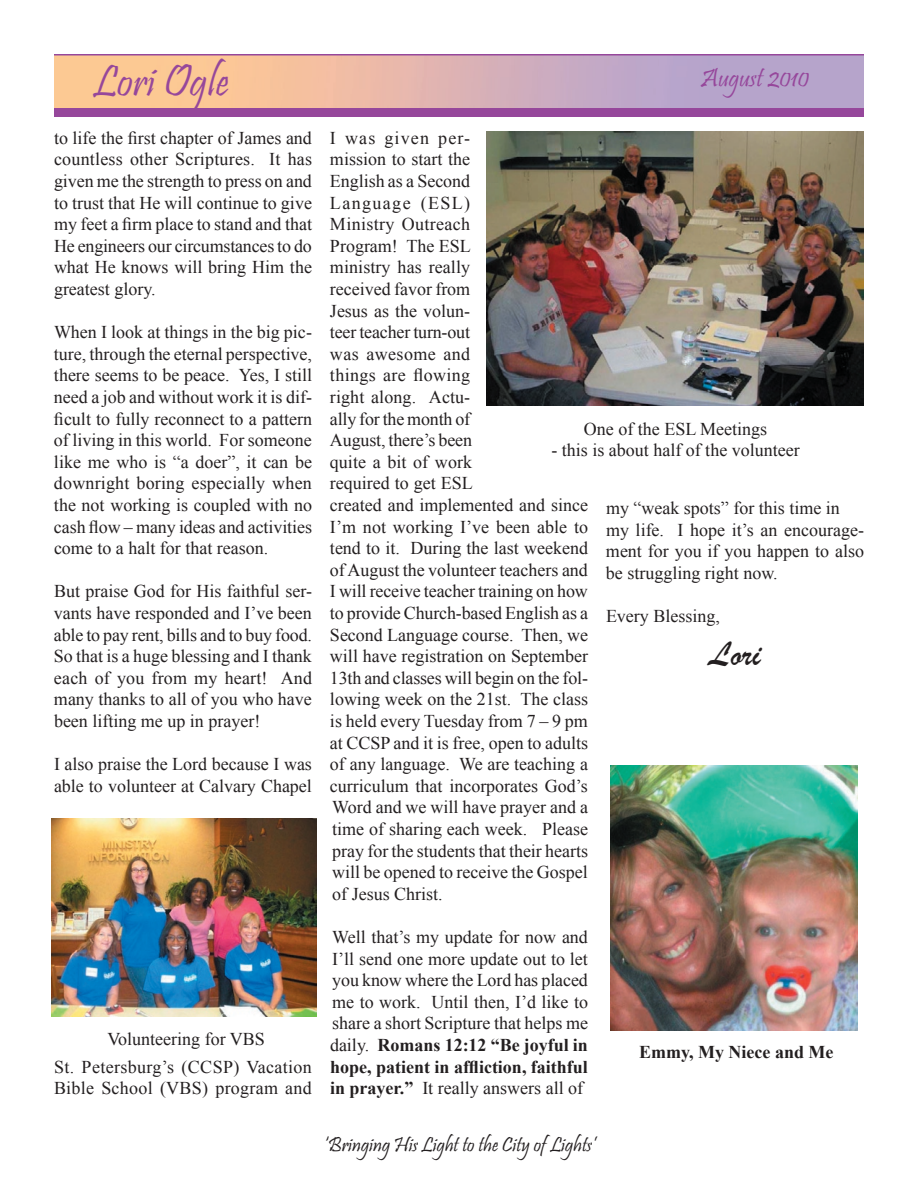
<style>
.page{position:relative;width:918px;height:1188px;background:#fff}
.page>*{position:absolute;margin:0;border:0;box-sizing:border-box;transform-origin:0 0}
.t1{font:45px "Pristina";color:#96479b}
.t2{font:36px "Brush Script";color:#231f20}
.t3{font:27px "Pristina";color:#96479b}
.t4{font:21px "Pristina";color:#231f20}
.t5{font:18px/21.6px "Times New Roman";color:#231f20;text-align:justify}
.t6{font:700 18px "Times New Roman";color:#231f20}
.s1{font-weight:700}
</style>
<div class="page">
<hr style="left:54px;top:54px;width:810px;height:2px;background:#96479b">
<div style="left:54px;top:108px;width:810px;height:9px;background:#96479b"></div>
<img style="left:610px;top:766px;width:248px;height:264px">
<img style="left:486px;top:131px;width:378px;height:275px">
<img style="left:52px;top:818px;width:264px;height:199px">
<h1 class="t1" style="left:93px;top:56px;width:137px">Lori Ogle</h1>
<h3 class="t3" style="left:701px;top:63px;width:110px">August 2010</h3>
<p class="t5" style="left:54px;top:127px;width:260px">to life the first chapter of James and countless other Scriptures. It has given me the strength to press on and to trust that He will continue to give my feet a firm place to stand and that He engineers our circumstances to do what He knows will bring Him the greatest glory.</p>
<p class="t5" style="left:54px;top:321px;width:260px">When I look at things in the big pic&shy;ture, through the eternal perspective, there seems to be peace. Yes, I still need a job and without work it is dif&shy;ficult to fully reconnect to a pattern of living in this world. For someone like me who is “a doer”, it can be downright boring especially when the not working is coupled with no cash flow – many ideas and activities come to a halt for that reason.</p>
<p class="t5" style="left:54px;top:580px;width:260px">But praise God for His faithful ser&shy;vants have responded and I’ve been able to pay rent, bills and to buy food.<br>So that is a huge blessing and I thank each of you from my heart! And many thanks to all of you who have been lifting me up in prayer!</p>
<p class="t5" style="left:54px;top:753px;width:259px">I also praise the Lord because I was able to volunteer at Calvary Chapel</p>
<p class="t5" style="left:108px;top:1028px;width:159px">Volunteering for VBS</p>
<p class="t5" style="left:54px;top:1055px;width:259px">St. Petersburg’s (CCSP) Vacation<br>Bible School (VBS) program and</p>
<p class="t5" style="left:330px;top:127px;width:260px;text-align:left">I was given per-<br>mission to start the<br>English as a Second<br>Language (ESL)<br>Ministry Outreach<br>Program! The ESL<br>ministry has really<br>received favor from<br>Jesus as the volun-<br>teer teacher turn-out<br>was awesome and<br>things are flowing<br>right along. Actu-<br>ally for the month of<br>August, there’s been<br>quite a bit of work<br>required to get ESL<br>created and implemented and since<br>I’m not working I’ve been able to tend to it. During the last weekend of August the volunteer teachers and<br>I will receive teacher training on how to provide Church-based English as a<br>Second Language course. Then, we will have registration on September<br>13th and classes will begin on the fol&shy;lowing week on the 21st. The class is held every Tuesday from 7 – 9 pm at CCSP and it is free, open to adults of any language. We are teaching a curriculum that incorporates God’s<br>Word and we will have prayer and a time of sharing each week. Please pray for the students that their hearts will be opened to receive the Gospel of Jesus Christ.</p>
<p class="t5" style="left:330px;top:926px;width:260px">Well that’s my update for now and I’ll send one more update out to let you know where the Lord has placed me to work. Until then, I’d like to share a short Scripture that helps me daily. <span class="s1">Romans 12:12 “Be joyful in hope, patient in affliction, faithful in prayer.”</span> It really answers all of</p>
<p class="t5" style="left:584px;top:417px;width:185px">One of the ESL Meetings</p>
<p class="t5" style="left:551px;top:438px;width:250px">- this is about half of the volunteer</p>
<p class="t5" style="left:606px;top:497px;width:260px;text-align:left">my “weak spots” for this time in my life. I hope it’s an encourage&shy;ment for you if you happen to also be struggling right now.</p>
<p class="t5" style="left:606px;top:605px;width:115px">Every Blessing,</p>
<h2 class="t2" style="left:709px;top:632px;width:53px">Lori</h2>
<p class="t6" style="left:639px;top:1039px;width:196px">Emmy, My Niece and Me</p>
<p class="t4" style="left:324px;top:1133px;width:274px">‘Bringing His Light to the City of Lights’</p>
</div>
